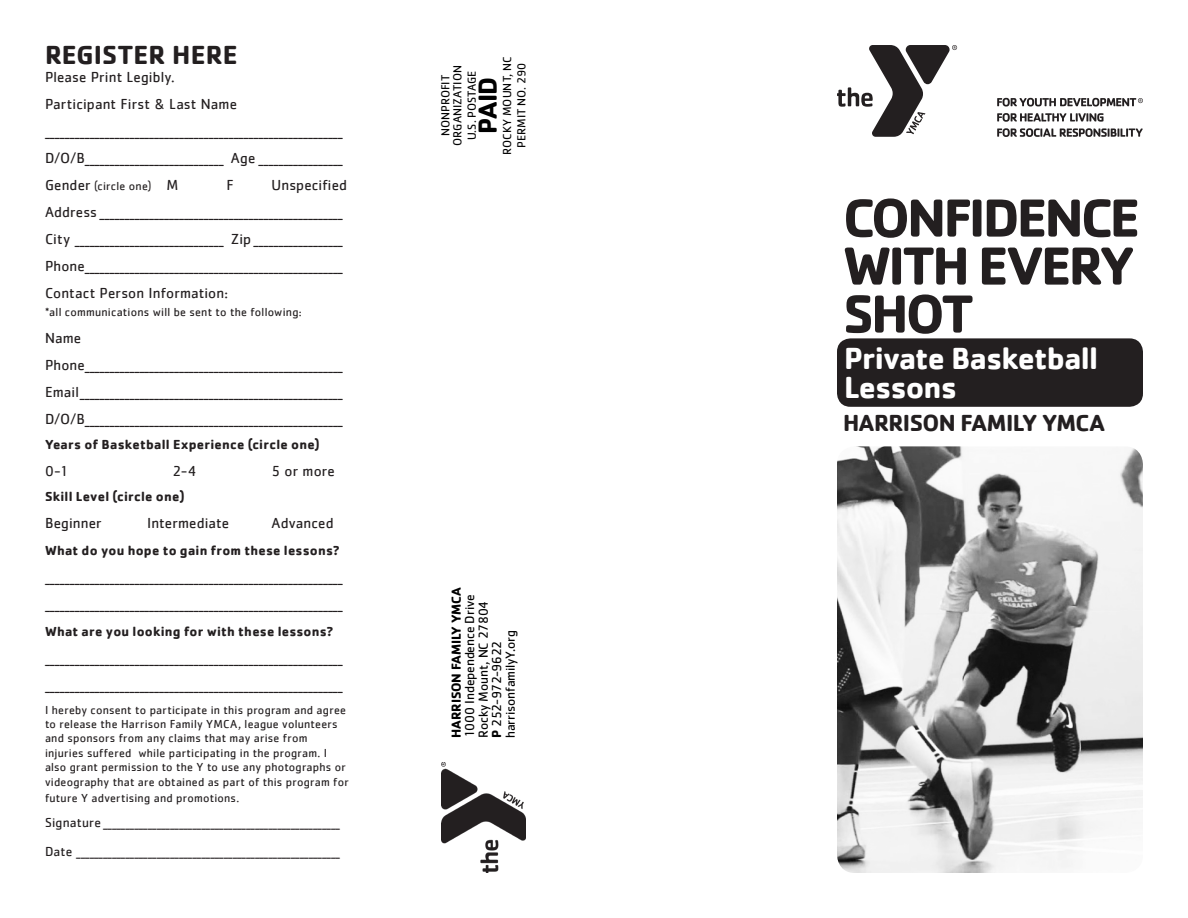
<style>
.page{position:relative;width:1188px;height:918px;background:#fff}
.page>*{position:absolute;margin:0;border:0;box-sizing:border-box;transform-origin:0 0}
._01_Benefit_Stateme{font:700 55.5px/48px "Cachet";letter-spacing:-.055em;color:#231f20;text-align:justify}
._02_Offering_Catego{font:700 31.5px/28.5px "Cachet";letter-spacing:-.025em;color:#fff}
._06a_Intro_Head{font:700 27px "Cachet";letter-spacing:.005em;color:#231f20}
._05_Address_Website{font:700 27px "Cachet";color:#000}
._02_Location_on_cov{font:700 24px "Cachet";letter-spacing:-.025em;color:#231f20}
._06a_Intro_Head-2{font:15px "Cachet";letter-spacing:.01em;color:#231f20}
.t1{font:700 13.5px "Cachet";letter-spacing:.02em;color:#231f20}
.t2{font:13.5px "Cachet";letter-spacing:.015em;color:#231f20}
._05_Address_Website-2{font:13.5px/13.5px "Cachet";letter-spacing:-.01em;color:#000}
.t3{font:12px/14.4px "Cachet";letter-spacing:.02em;color:#231f20}
._05_Address_Website-3{font:12px/12px "Cachet";letter-spacing:.005em;color:#000;text-align:center}
.s1{font-size:15px}
.s2{font-weight:700}
</style>
<div class="page">
<div style="left:837px;top:338px;width:306px;height:69px;background:#231f20;border-radius:14px"></div>
<img style="left:441px;top:762px;width:85px;height:111px">
<img style="left:837px;top:446px;width:306px;height:427px">
<svg style="left:837px;top:45px;width:120px;height:92px"></svg>
<svg style="left:997px;top:113px;width:107px;height:9px"></svg>
<svg style="left:997px;top:128px;width:146px;height:9px"></svg>
<svg style="left:997px;top:98px;width:146px;height:9px"></svg>
<p class="_06a_Intro_Head" style="left:45px;top:37px;width:194px">REGISTER HERE</p>
<p class="_06a_Intro_Head-2" style="left:45px;top:68px;width:131px">Please Print Legibly.</p>
<p class="_06a_Intro_Head-2" style="left:45px;top:95px;width:194px">Participant First &amp; Last Name</p>
<p class="_06a_Intro_Head-2" style="left:45px;top:122px;width:299px">____________________________________________________________</p>
<p class="_06a_Intro_Head-2" style="left:45px;top:149px;width:299px">D/O/B____________________________ Age _________________</p>
<p class="t3" style="left:45px;top:178px;width:135px"><span class="s1">Gender</span> (circle one) <span class="s1">M</span></p>
<p class="_06a_Intro_Head-2" style="left:227px;top:176px;width:9px">F</p>
<p class="_06a_Intro_Head-2" style="left:272px;top:176px;width:77px">Unspecified</p>
<p class="_06a_Intro_Head-2" style="left:45px;top:203px;width:299px">Address _________________________________________________</p>
<p class="_06a_Intro_Head-2" style="left:45px;top:230px;width:299px">City ______________________________ Zip __________________</p>
<p class="_06a_Intro_Head-2" style="left:45px;top:257px;width:299px">Phone____________________________________________________</p>
<p class="_06a_Intro_Head-2" style="left:45px;top:284px;width:185px">Contact Person Information:</p>
<p class="t3" style="left:45px;top:304px;width:258px">*all communications will be sent to the following:</p>
<p class="_06a_Intro_Head-2" style="left:45px;top:329px;width:38px">Name</p>
<p class="_06a_Intro_Head-2" style="left:45px;top:356px;width:299px">Phone____________________________________________________</p>
<p class="_06a_Intro_Head-2" style="left:45px;top:383px;width:299px">Email_____________________________________________________</p>
<p class="_06a_Intro_Head-2" style="left:45px;top:410px;width:299px">D/O/B____________________________________________________</p>
<p class="t1" style="left:45px;top:436px;width:276px">Years of Basketball Experience (circle one)</p>
<p class="_06a_Intro_Head-2" style="left:45px;top:462px;width:25px">0-1</p>
<p class="_06a_Intro_Head-2" style="left:172px;top:462px;width:25px">2-4</p>
<p class="_06a_Intro_Head-2" style="left:272px;top:462px;width:65px">5 or more</p>
<p class="t1" style="left:45px;top:488px;width:141px">Skill Level (circle one)</p>
<p class="_06a_Intro_Head-2" style="left:45px;top:514px;width:58px">Beginner</p>
<p class="_06a_Intro_Head-2" style="left:147px;top:514px;width:84px">Intermediate</p>
<p class="_06a_Intro_Head-2" style="left:271px;top:514px;width:64px">Advanced</p>
<p class="t1" style="left:45px;top:542px;width:296px">What do you hope to gain from these lessons?</p>
<p class="_06a_Intro_Head-2" style="left:45px;top:568px;width:299px">____________________________________________________________</p>
<p class="_06a_Intro_Head-2" style="left:45px;top:595px;width:299px">____________________________________________________________</p>
<p class="t1" style="left:45px;top:623px;width:290px">What are you looking for with these lessons?</p>
<p class="_06a_Intro_Head-2" style="left:45px;top:649px;width:299px">____________________________________________________________</p>
<p class="_06a_Intro_Head-2" style="left:45px;top:676px;width:299px">____________________________________________________________</p>
<p class="t3" style="left:45px;top:702px;width:305px">I hereby consent to participate in this program and agree to release the Harrison Family YMCA, league volunteers and sponsors from any claims that may arise from injuries suffered while participating in the program. I also grant permission to the Y to use any photographs or videography that are obtained as part of this program for</p>
<p class="t3" style="left:45px;top:790px;width:196px">future Y advertising and promotions.</p>
<p class="t2" style="left:45px;top:815px;width:296px">Signature _____________________________________________________</p>
<p class="t2" style="left:45px;top:844px;width:296px">Date ___________________________________________________________</p>
<p class="_05_Address_Website-3" style="left:500px;top:155px;width:100px;line-height:14.4px;rotate:-90deg">ROCKY MOUNT, NC<br>PERMIT NO. 290</p>
<p class="_05_Address_Website-3" style="left:439px;top:146px;width:82px;rotate:-90deg">NONPROFIT<br>ORGANIZATION</p>
<p class="_05_Address_Website-3" style="left:466px;top:140px;width:71px;rotate:-90deg">U.S. POSTAGE</p>
<p class="_05_Address_Website" style="left:470px;top:134px;width:59px;rotate:-90deg">PAID</p>
<p class="_05_Address_Website-2" style="left:449px;top:738px;width:152px;rotate:-90deg"><span class="s2">HARRISON FAMILY YMCA<br></span>1000 Independence Drive<br>Rocky Mount, NC 27804<br><span class="s2">P</span> 252-972-9622 harrisonfamilyY.org</p>
<p class="_01_Benefit_Stateme" style="left:843px;top:192px;width:299px">CONFIDENCE WITH EVERY SHOT</p>
<p class="_02_Offering_Catego" style="left:844px;top:343px;width:256px">Private Basketball<br>Lessons</p>
<p class="_02_Location_on_cov" style="left:843px;top:408px;width:263px">HARRISON FAMILY YMCA</p>
</div>
